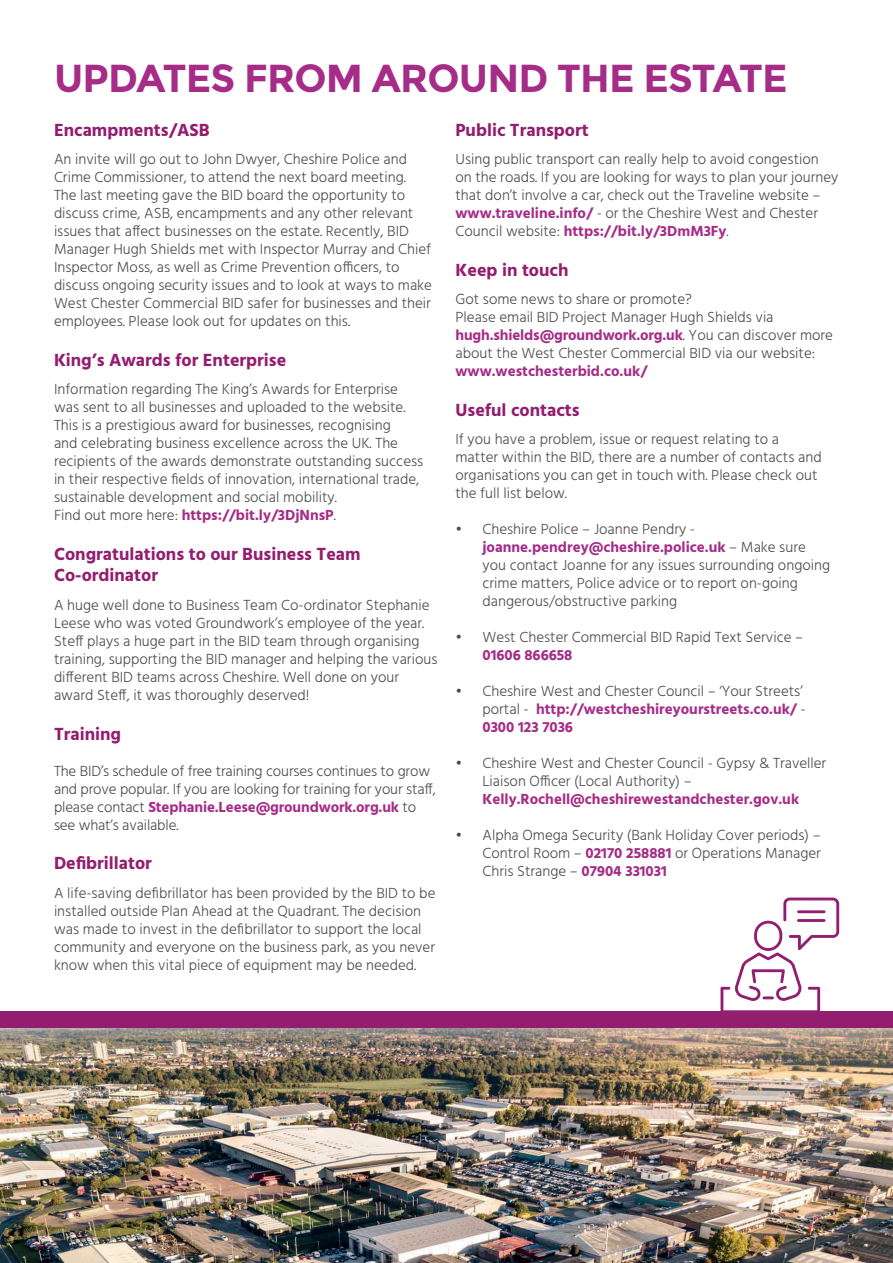
<style>
.page{position:relative;width:893px;height:1263px;background:#fff}
.page>*{position:absolute;margin:0;border:0;box-sizing:border-box;transform-origin:0 0}
.t1{font:700 39px "Montserrat";letter-spacing:-.02em;color:#a52d88}
.t2{font:700 18px/21.6px "Hind";color:#931d6f}
.t3{font:300 15px/18px "Hind";color:#4b4c4d}
.t4{font:700 15px "Hind";color:#a52d88}
.s1{font-weight:700;color:#a52d88}
</style>
<div class="page">
<div style="left:0;top:1011px;width:893px;height:252px;background:#931d6f"></div>
<img style="left:0;top:1028px;width:893px;height:235px">
<svg style="left:720px;top:897px;width:119px;height:114px"></svg>
<hr style="left:797px;top:910px;width:28px;height:3px;background:#931d6f">
<hr style="left:797px;top:919px;width:28px;height:3px;background:#931d6f">
<h1 class="t1" style="left:54px;top:55px;width:735px">UPDATES FROM AROUND THE ESTATE</h1>
<p class="t2" style="left:54px;top:119px;width:157px">Encampments/ASB</p>
<p class="t3" style="left:54px;top:151px;width:379px">An invite will go out to John Dwyer, Cheshire Police and Crime Commissioner, to attend the next board meeting.<br>The last meeting gave the BID board the opportunity to discuss crime, ASB, encampments and any other relevant issues that affect businesses on the estate. Recently, BID Manager Hugh Shields met with Inspector Murray and Chief Inspector Moss, as well as Crime Prevention officers, to discuss ongoing security issues and to look at ways to make West Chester Commercial BID safer for businesses and their employees. Please look out for updates on this.</p>
<p class="t2" style="left:54px;top:349px;width:234px">King’s Awards for Enterprise</p>
<p class="t3" style="left:54px;top:381px;width:371px">Information regarding The King’s Awards for Enterprise was sent to all businesses and uploaded to the website.<br>This is a prestigious award for businesses, recognising<br>and celebrating business excellence across the UK. The recipients of the awards demonstrate outstanding success in their respective fields of innovation, international trade, sustainable development and social mobility.<br>Find out more here: <span class="s1">https://bit.ly/3DjNnsP</span>.</p>
<p class="t2" style="left:54px;top:543px;width:308px">Congratulations to our Business Team<br>Co-ordinator</p>
<p class="t3" style="left:54px;top:597px;width:385px">A huge well done to Business Team Co-ordinator Stephanie Leese who was voted Groundwork’s employee of the year.<br>Steff plays a huge part in the BID team through organising training, supporting the BID manager and helping the various different BID teams across Cheshire. Well done on your award Steff, it was thoroughly deserved!</p>
<p class="t2" style="left:54px;top:723px;width:69px">Training</p>
<p class="t3" style="left:54px;top:762px;width:383px">The BID’s schedule of free training courses continues to grow and prove popular. If you are looking for training for your staff, please contact <span class="s1">Stephanie.Leese@groundwork.org.uk</span> to see what’s available.</p>
<p class="t2" style="left:54px;top:852px;width:99px">Defibrillator</p>
<p class="t3" style="left:54px;top:884px;width:383px">A life-saving defibrillator has been provided by the BID to be installed outside Plan Ahead at the Quadrant. The decision was made to invest in the defibrillator to support the local community and everyone on the business park, as you never know when this vital piece of equipment may be needed.</p>
<p class="t2" style="left:455px;top:119px;width:135px">Public Transport</p>
<p class="t3" style="left:455px;top:151px;width:384px">Using public transport can really help to avoid congestion on the roads. If you are looking for ways to plan your journey that don’t involve a car, check out the Traveline website – <span class="s1">www.traveline.info/</span> - or the Cheshire West and Chester Council website: <span class="s1">https://bit.ly/3DmM3Fy</span>.</p>
<p class="t2" style="left:455px;top:259px;width:114px">Keep in touch</p>
<p class="t3" style="left:455px;top:291px;width:379px">Got some news to share or promote?<br>Please email BID Project Manager Hugh Shields via <span class="s1">hugh.shields@groundwork.org.uk</span>. You can discover more about the West Chester Commercial BID via our website:</p>
<p class="t4" style="left:455px;top:362px;width:193px">www.westchesterbid.co.uk/</p>
<p class="t2" style="left:455px;top:399px;width:126px">Useful contacts</p>
<p class="t3" style="left:455px;top:431px;width:368px">If you have a problem, issue or request relating to a matter within the BID, there are a number of contacts and organisations you can get in touch with. Please check out the full list below.</p>
<p class="t3" style="left:482px;top:521px;width:349px;text-indent:-27px">• Cheshire Police – Joanne Pendry - <span class="s1">joanne.pendrey@cheshire.police.uk</span> – Make sure you contact Joanne for any issues surrounding ongoing crime matters, Police advice or to report on-going dangerous/obstructive parking</p>
<p class="t3" style="left:455px;top:629px;width:349px">• West Chester Commercial BID Rapid Text Service –</p>
<p class="t4" style="left:482px;top:646px;width:91px">01606 866658</p>
<p class="t3" style="left:482px;top:683px;width:325px;text-indent:-27px">• Cheshire West and Chester Council – ‘Your Streets’ portal - <span class="s1">http://westcheshireyourstreets.co.uk/</span> -<br><span class="s1">0300 123 7036</span></p>
<p class="t3" style="left:482px;top:755px;width:345px;text-indent:-27px">• Cheshire West and Chester Council - Gypsy &amp; Traveller<br>Liaison Officer (Local Authority) –</p>
<p class="t4" style="left:482px;top:790px;width:318px">Kelly.Rochell@cheshirewestandchester.gov.uk</p>
<p class="t3" style="left:482px;top:827px;width:340px;text-align:justify;text-indent:-27px">• Alpha Omega Security (Bank Holiday Cover periods) – Control Room – <span class="s1">02170 258881</span> or Operations Manager Chris Strange – <span class="s1">07904 331031</span></p>
</div>
